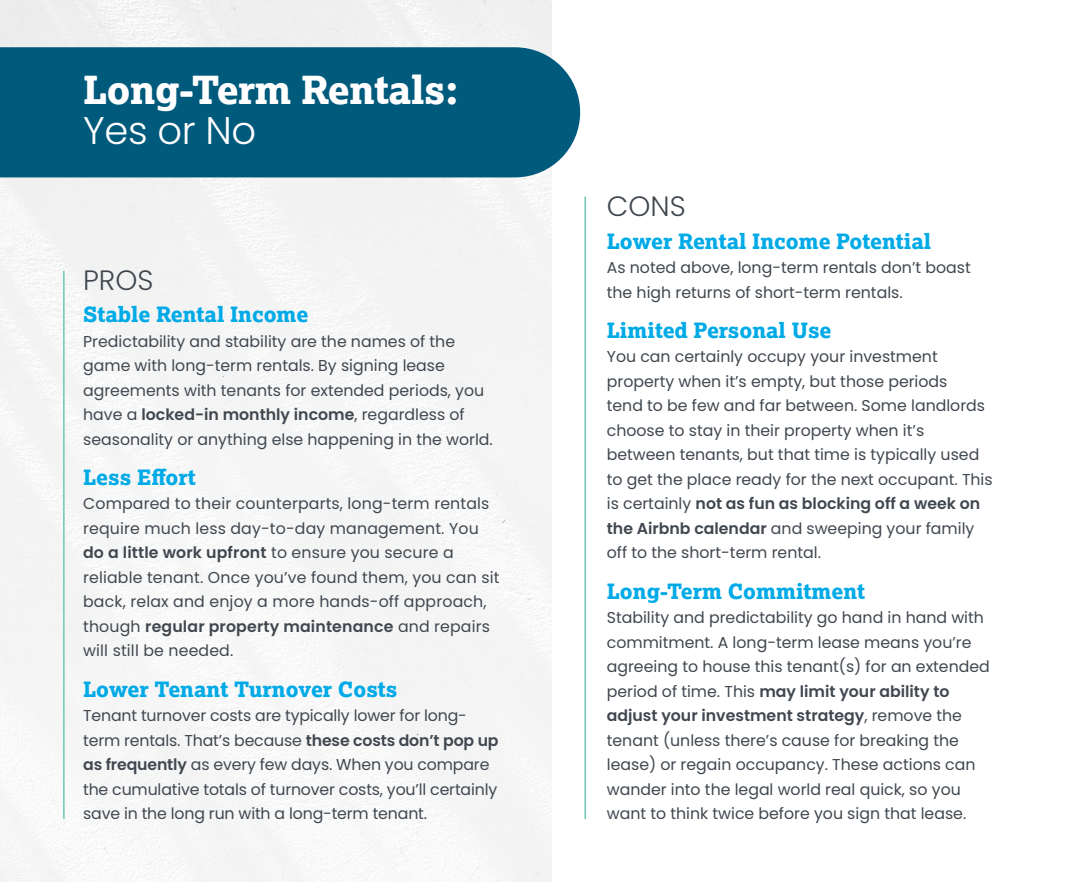
<style>
.page{position:relative;width:1071px;height:882px;background:#fff}
.page>*{position:absolute;margin:0;border:0;box-sizing:border-box;transform-origin:0 0}
.t1{font:800 38.5px "Lexia";letter-spacing:-.01em;color:#fff}
.t2{font:300 38.5px "Poppins";letter-spacing:-.01em;color:#fff}
.t3{font:300 28px "Poppins";color:#40474f}
.t4{font:800 21px "Lexia";color:#00aae7}
.t5{font:15.75px/24.5px "Poppins";color:#40474f}
.s1{font-weight:600}
</style>
<div class="page">
<div style="left:0;top:47px;width:580px;height:130px;background:#005a7c"></div>
<hr style="left:63px;top:271px;width:2px;height:548px;background:#7cccbd">
<hr style="left:584px;top:197px;width:2px;height:622px;background:#7cccbd">
<h1 class="t1" style="left:83px;top:65px;width:377px">Long-Term Rentals:</h1>
<h1 class="t2" style="left:83px;top:108px;width:175px">Yes or No</h1>
<h2 class="t3" style="left:83px;top:264px;width:72px">PROS</h2>
<h3 class="t4" style="left:83px;top:301px;width:227px">Stable Rental Income</h3>
<p class="t5" style="left:83px;top:329px;width:411px">Predictability and stability are the names of the game with long-term rentals. By signing lease agreements with tenants for extended periods, you have a <span class="s1">locked-in monthly income</span>, regardless of seasonality or anything else happening in the world.</p>
<h3 class="t4" style="left:83px;top:464px;width:114px">Less Effort</h3>
<p class="t5" style="left:83px;top:492px;width:418px">Compared to their counterparts, long-term rentals require much less day-to-day management. You <span class="s1">do a little work upfront</span> to ensure you secure a reliable tenant. Once you’ve found them, you can sit back, relax and enjoy a more hands-off approach, though <span class="s1">regular property maintenance</span> and repairs will still be needed.</p>
<h3 class="t4" style="left:83px;top:675px;width:316px">Lower Tenant Turnover Costs</h3>
<p class="t5" style="left:83px;top:703px;width:417px">Tenant turnover costs are typically lower for long&shy;term rentals. That’s because <span class="s1">these costs don’t pop up as frequently</span> as every few days. When you compare the cumulative totals of turnover costs, you’ll certainly save in the long run with a long-term tenant.</p>
<h2 class="t3" style="left:607px;top:190px;width:80px">CONS</h2>
<h3 class="t4" style="left:607px;top:227px;width:326px">Lower Rental Income Potential</h3>
<p class="t5" style="left:607px;top:255px;width:365px">As noted above, long-term rentals don’t boast the high returns of short-term rentals.</p>
<h3 class="t4" style="left:607px;top:317px;width:226px">Limited Personal Use</h3>
<p class="t5" style="left:607px;top:345px;width:387px">You can certainly occupy your investment property when it’s empty, but those periods<br>tend to be few and far between. Some landlords choose to stay in their property when it’s between tenants, but that time is typically used to get the place ready for the next occupant. This is certainly <span class="s1">not as fun as blocking off a week on the Airbnb calendar</span> and sweeping your family off to the short-term rental.</p>
<h3 class="t4" style="left:607px;top:577px;width:260px">Long-Term Commitment</h3>
<p class="t5" style="left:607px;top:605px;width:385px">Stability and predictability go hand in hand with commitment. A long-term lease means you’re agreeing to house this tenant(s) for an extended period of time. This <span class="s1">may limit your ability to adjust your investment strategy</span>, remove the tenant (unless there’s cause for breaking the lease) or regain occupancy. These actions can wander into the legal world real quick, so you want to think twice before you sign that lease.</p>
</div>
